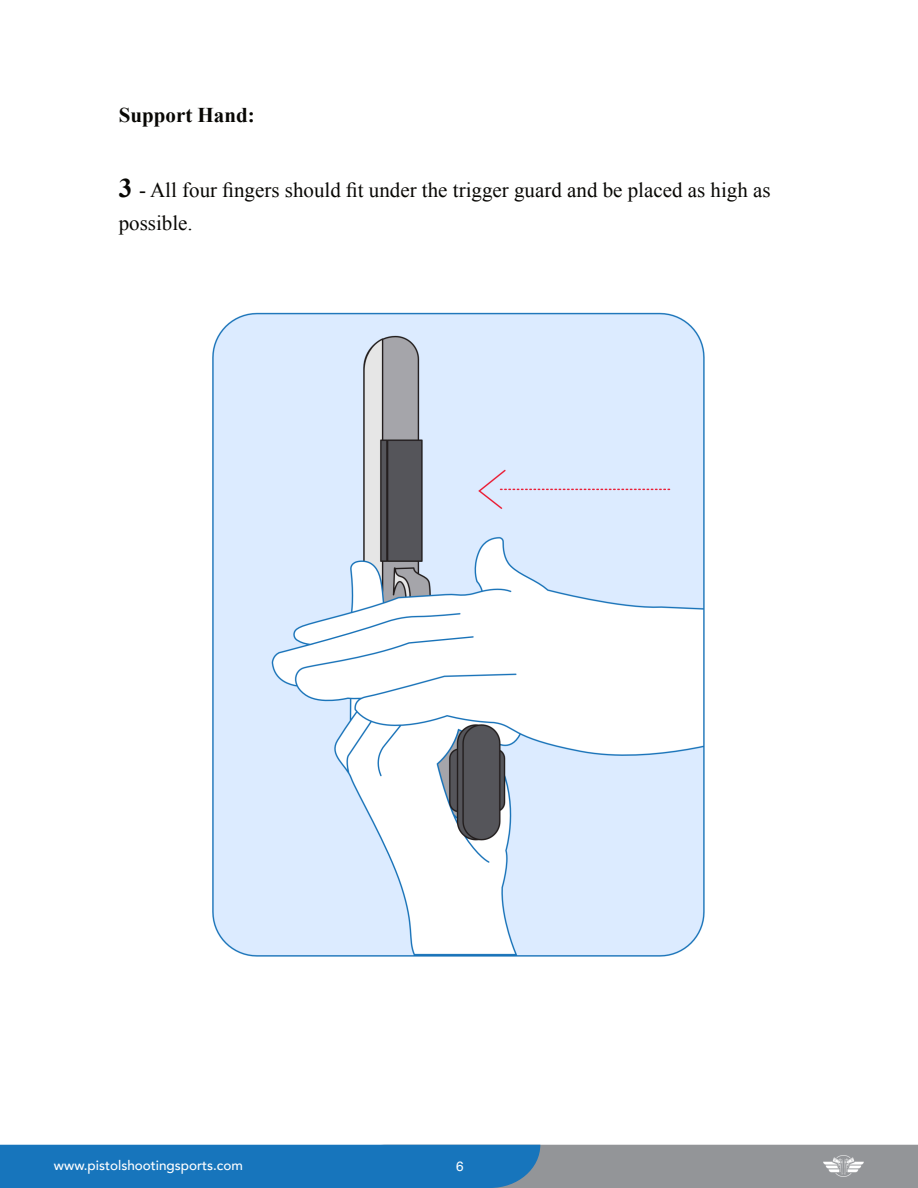
<style>
.page{position:relative;width:918px;height:1188px;background:#fff}
.page>*{position:absolute;margin:0;border:0;box-sizing:border-box;transform-origin:0 0}
.t1{font:21px/32.8px "Times New Roman";color:#080704}
.t2{font:700 21px "Times New Roman";color:#080704}
.t3{font:500 13.5px "Avenir";color:#fff}
.t4{font:13.5px "Helvetica";color:#fff}
.s1{font-weight:700;font-size:27px}
</style>
<div class="page">
<svg style="left:0;top:1145px;width:918px;height:43px;background:#4982ad"></svg>
<img style="left:823px;top:1155px;width:40px;height:21px">
<img style="left:212px;top:312px;width:493px;height:645px">
<p class="t2" style="left:119px;top:108px;width:137px">Support Hand:</p>
<p class="t1" style="left:119px;top:176px;width:653px"><span class="s1">3</span> - All four fingers should fit under the trigger guard and be placed as high as possible.</p>
<p class="t3" style="left:54px;top:1156px;width:191px">www.pistolshootingsports.com</p>
<p class="t4" style="left:456px;top:1161px;width:9px">6</p>
</div>
